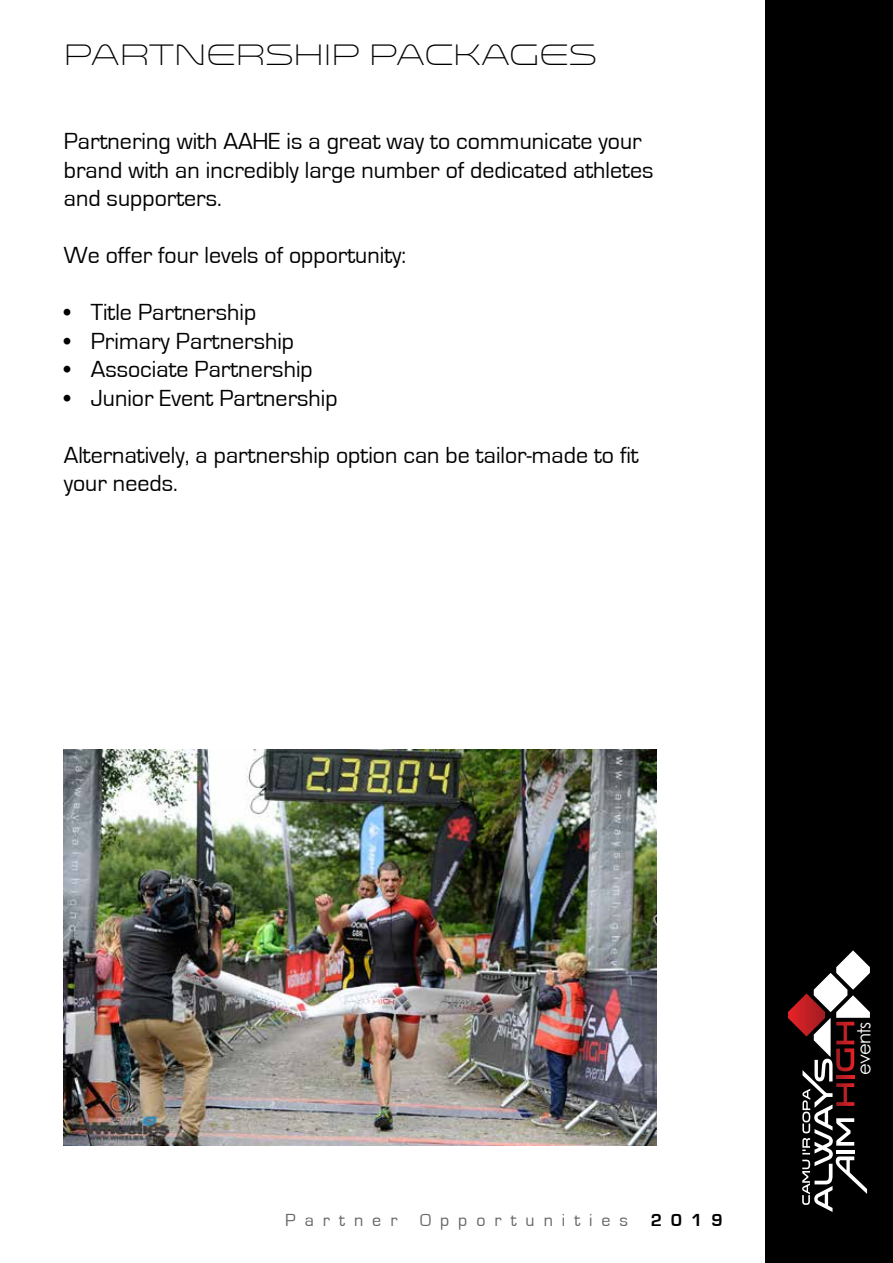
<style>
.page{position:relative;width:893px;height:1263px;background:#fff}
.page>*{position:absolute;margin:0;border:0;box-sizing:border-box;transform-origin:0 0}
.t1{font:30px "Venera 300";color:#000}
.t2{font:24px/28.5px "Eurostile";color:#000}
.t3{font:18.15px "Century Gothic";letter-spacing:-.05em;color:#fff}
.t4{font:18px "Eurostile";letter-spacing:.5em;color:#656669}
.t5{font:700 18px "Eurostile";color:#000}
</style>
<div class="page">
<div style="left:765px;top:0;width:128px;height:1263px;background:#000"></div>
<svg style="left:788px;top:950px;width:82px;height:262px"></svg>
<img style="left:64px;top:750px;width:593px;height:395px">
<p class="t1" style="left:64px;top:37px;width:535px">PARTNERSHIP PACKAGES</p>
<p class="t2" style="left:64px;top:127px;width:591px">Partnering with AAHE is a great way to communicate your brand with an incredibly large number of dedicated athletes and supporters.</p>
<p class="t2" style="left:64px;top:241px;width:344px">We offer four levels of opportunity:</p>
<p class="t2" style="left:64px;top:298px;width:194px">• Title Partnership</p>
<p class="t2" style="left:64px;top:327px;width:232px">• Primary Partnership</p>
<p class="t2" style="left:64px;top:355px;width:250px">• Associate Partnership</p>
<p class="t2" style="left:64px;top:384px;width:275px">• Junior Event Partnership</p>
<p class="t2" style="left:64px;top:441px;width:576px">Alternatively, a partnership option can be tailor-made to fit your needs.</p>
<p class="t4" style="left:285px;top:1211px;width:114px">Partner</p>
<p class="t4" style="left:420px;top:1211px;width:210px">Opportunities</p>
<p class="t5" style="left:651px;top:1211px;width:74px">2019</p>
<p class="t3" style="left:853px;top:1075px;width:55px;rotate:-90deg">events</p>
</div>
